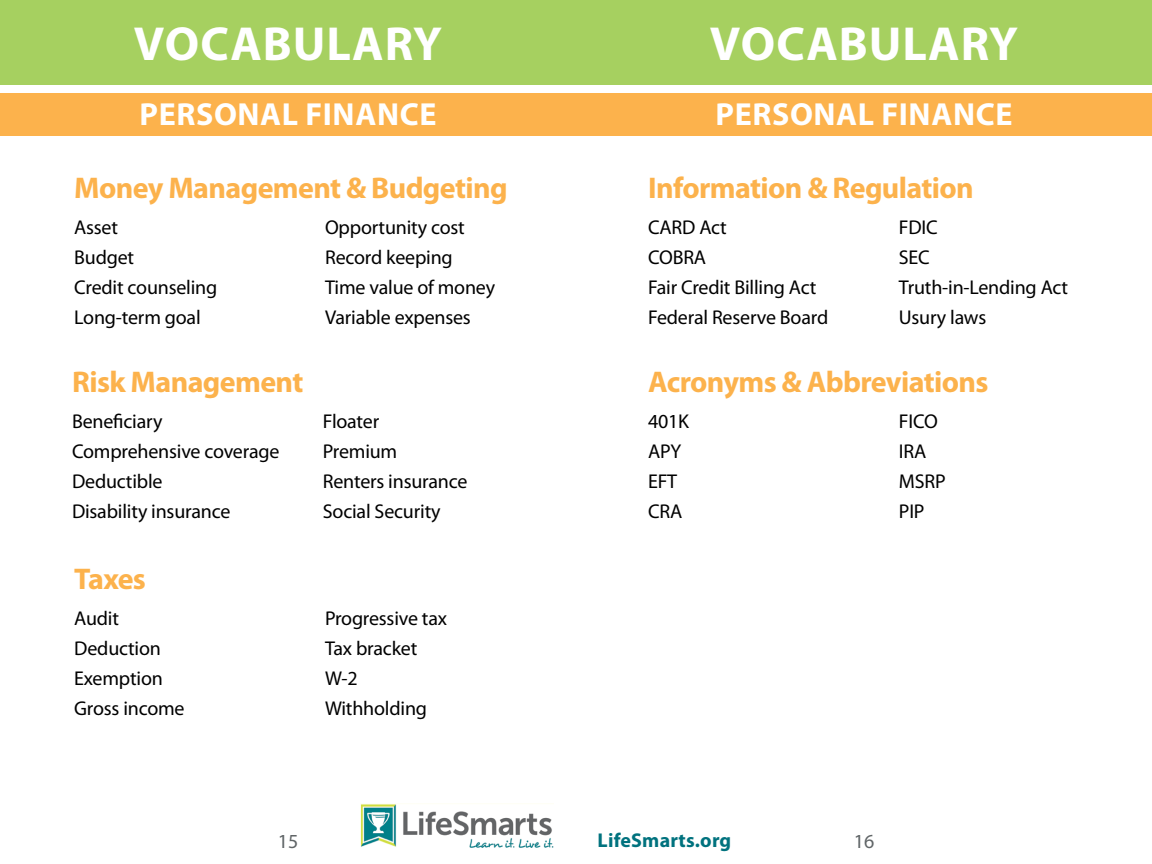
<style>
.page{position:relative;width:1152px;height:864px;background:#fff}
.page>*{position:absolute;margin:0;border:0;box-sizing:border-box;transform-origin:0 0}
.t1{font:700 48px "Myriad Pro";letter-spacing:.02em;color:#fff}
.t2{font:700 32px "Myriad Pro";letter-spacing:.02em;color:#fff}
.t3{font:700 30px "Myriad Pro";letter-spacing:-.02em;color:#fcb24c}
.t4{font:20px/30px "Myriad Pro";letter-spacing:-.01em;color:#000}
.t5{font:700 20px "Myriad Pro";letter-spacing:.01em;color:#00727e}
.t6{font:20px "Myriad Pro";color:#606567}
</style>
<div class="page">
<img style="left:360px;top:804px;width:193px;height:44px">
<div style="left:0;top:90px;width:1152px;height:46px;background:#fcb24c"></div>
<svg style="left:0;top:0;width:1152px;height:93px;background:#add46d"></svg>
<h1 class="t1" style="left:134px;top:12px;width:97px">vocab</h1>
<h1 class="t1" style="left:293px;top:12px;width:151px">ulary</h1>
<h2 class="t2" style="left:140px;top:93px;width:298px">personal finance</h2>
<h3 class="t3" style="left:74px;top:168px;width:435px">Money Management &amp; Budgeting</h3>
<p class="t4" style="left:74px;top:212px;width:145px">Asset<br>Budget<br>Credit counseling<br>Long-term goal</p>
<p class="t4" style="left:325px;top:212px;width:172px">Opportunity cost<br>Record keeping<br>Time value of money<br>Variable expenses</p>
<h3 class="t3" style="left:72px;top:363px;width:233px">Risk Management</h3>
<p class="t4" style="left:72px;top:406px;width:209px">Beneficiary<br>Comprehensive coverage<br>Deductible<br>Disability insurance</p>
<p class="t4" style="left:323px;top:406px;width:146px">Floater<br>Premium<br>Renters insurance<br>Social Security</p>
<h3 class="t3" style="left:74px;top:559px;width:73px">Taxes</h3>
<p class="t4" style="left:74px;top:603px;width:112px">Audit<br>Deduction<br>Exemption<br>Gross income</p>
<p class="t4" style="left:325px;top:603px;width:123px">Progressive tax<br>Tax bracket<br>W-2<br>Withholding</p>
<h1 class="t1" style="left:710px;top:12px;width:97px">vocab</h1>
<h1 class="t1" style="left:869px;top:12px;width:151px">ulary</h1>
<h2 class="t2" style="left:716px;top:93px;width:298px">personal finance</h2>
<h3 class="t3" style="left:648px;top:168px;width:327px">Information &amp; Regulation</h3>
<p class="t4" style="left:648px;top:212px;width:182px">CARD Act<br>COBRA<br>Fair Credit Billing Act<br>Federal Reserve Board</p>
<p class="t4" style="left:899px;top:212px;width:171px">FDIC<br>SEC<br>Truth-in-Lending Act<br>Usury laws</p>
<h3 class="t3" style="left:648px;top:363px;width:342px">Acronyms &amp; Abbreviations</h3>
<p class="t4" style="left:648px;top:406px;width:43px">401K<br>APY<br>EFT<br>CRA</p>
<p class="t4" style="left:899px;top:406px;width:48px">FICO<br>IRA<br>MSRP<br>PIP</p>
<p class="t6" style="left:278px;top:829px;width:22px">15</p>
<p class="t5" style="left:598px;top:828px;width:135px">LifeSmarts.org</p>
<p class="t6" style="left:854px;top:829px;width:22px">16</p>
</div>
